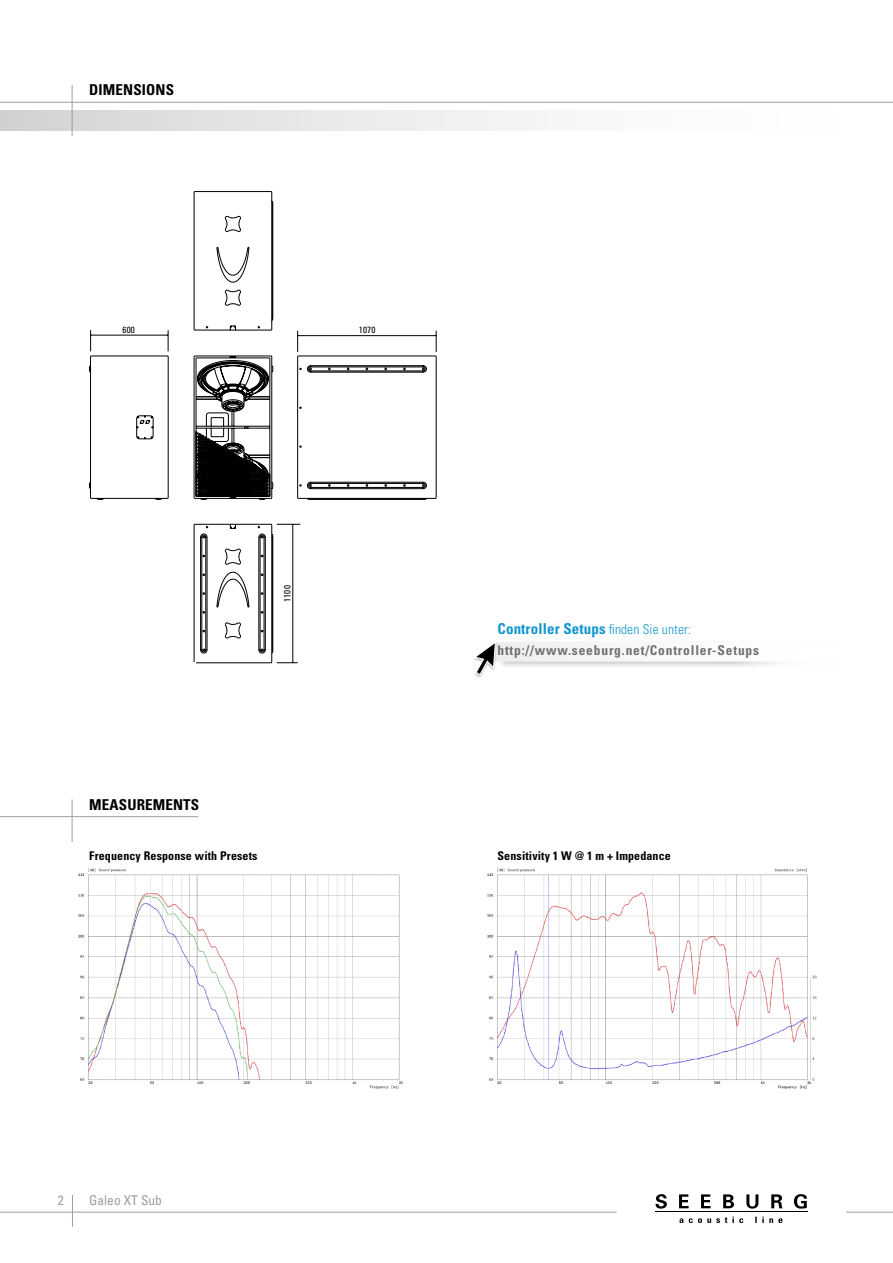
<style>
.page{position:relative;width:893px;height:1263px;background:#fff}
.page>*{position:absolute;margin:0;border:0;box-sizing:border-box;transform-origin:0 0}
.t1{font:700 condensed 15px "Univers";letter-spacing:.01em;color:#1296d0}
.t2{font:700 condensed 15px "Univers";letter-spacing:.01em;color:#000}
.t3{font:700 condensed 13.5px "Univers";letter-spacing:.06em;color:#707172}
.t4{font:condensed 13.5px "Univers";color:#9c9e9f}
.t5{font:700 condensed 12px "Univers";letter-spacing:.01em;color:#000}
.t6{font:condensed 9px "Univers";letter-spacing:.02em;color:#000}
.s1{font-weight:300;font-size:13.5px}
</style>
<div class="page">
<img style="left:78px;top:868px;width:325px;height:221px">
<img style="left:487px;top:868px;width:330px;height:222px">
<div style="left:0;top:111px;width:893px;height:19px;background:linear-gradient(to right,#d5d6d7,#fff)"></div>
<hr style="left:0;top:102px;width:893px;height:1px;background:#9c9e9f">
<hr style="left:72px;top:85px;width:1px;height:51px;background:#9c9e9f">
<hr style="left:0;top:1212px;width:617px;height:1px;background:#9c9e9f">
<hr style="left:846px;top:1212px;width:47px;height:1px;background:#9c9e9f">
<hr style="left:655px;top:1211px;width:152px;height:1px;background:#000">
<svg style="left:679px;top:1216px;width:103px;height:7px"></svg>
<svg style="left:655px;top:1194px;width:12px;height:14px"></svg>
<svg style="left:679px;top:1194px;width:10px;height:14px"></svg>
<svg style="left:701px;top:1194px;width:10px;height:14px"></svg>
<svg style="left:723px;top:1194px;width:11px;height:14px"></svg>
<svg style="left:746px;top:1194px;width:12px;height:14px"></svg>
<svg style="left:771px;top:1194px;width:11px;height:14px"></svg>
<svg style="left:794px;top:1194px;width:13px;height:14px"></svg>
<hr style="left:72px;top:1195px;width:1px;height:32px;background:#9c9e9f">
<svg style="left:90px;top:330px;width:1px;height:21px"></svg>
<svg style="left:168px;top:330px;width:1px;height:21px"></svg>
<hr style="left:91px;top:335px;width:77px;height:1px;background:#000">
<svg style="left:277px;top:662px;width:21px;height:1px"></svg>
<hr style="left:293px;top:524px;width:1px;height:139px;background:#000">
<svg style="left:194px;top:191px;width:243px;height:463px"></svg>
<svg style="left:89px;top:356px;width:184px;height:307px"></svg>
<svg style="left:194px;top:356px;width:79px;height:144px"></svg>
<hr style="left:0;top:816px;width:198px;height:1px;background:#9c9e9f">
<hr style="left:72px;top:799px;width:1px;height:43px;background:#9c9e9f">
<div style="left:471px;top:641px;width:26px;height:38px;background:#000;opacity:.25"></div>
<svg style="left:474px;top:641px;width:262px;height:35px"></svg>
<p class="t2" style="left:89px;top:81px;width:86px">DIMENSIONS</p>
<p class="t6" style="left:123px;top:324px;width:14px">600</p>
<p class="t6" style="left:359px;top:324px;width:18px">1070</p>
<p class="t6" style="left:281px;top:602px;width:18px;rotate:-90deg">1100</p>
<p class="t2" style="left:89px;top:795px;width:23px">Measurements</p>
<p class="t5" style="left:89px;top:848px;width:170px">Frequency Response with Presets</p>
<p class="t1" style="left:497px;top:619px;width:195px">Controller Setups <span class="s1">finden Sie unter:</span></p>
<p class="t3" style="left:497px;top:642px;width:263px">http://www.seeburg.net/Controller-Setups</p>
<p class="t5" style="left:497px;top:848px;width:175px">Sensitivity 1 W @ 1 m + Impedance</p>
<p class="t4" style="left:58px;top:1191px;width:7px">2</p>
<p class="t4" style="left:89px;top:1191px;width:74px">Galeo XT Sub</p>
</div>
